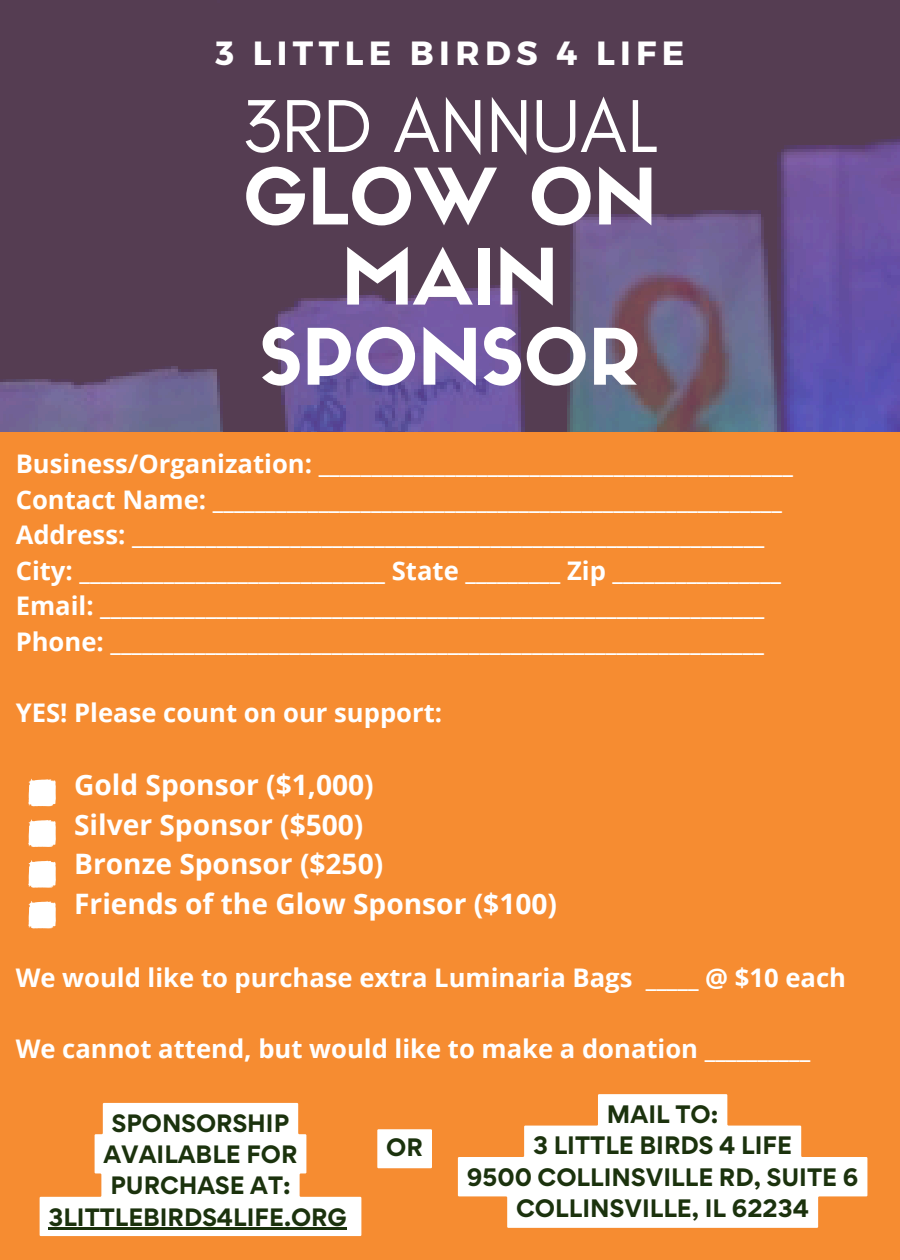
<style>
.page{position:relative;width:900px;height:1260px;background:#fff}
.page>*{position:absolute;margin:0;border:0;box-sizing:border-box;transform-origin:0 0}
.t1{font:76.25px/72.5px "Glacial Indifference";color:#fff}
.t2{font:76.25px/80px "Sifonn Basic";color:#fff;text-align:center}
.t3{font:700 33.5px "Montserrat";letter-spacing:.16em;color:#fff}
.t4{font:700 28.25px/39.5px "Open Sans";color:#fff}
.t5{font:700 25.75px/35.5px "Open Sans";color:#fff}
.t6{font:700 22.5px/31.2px "Gordita";color:#1b320d;text-align:center}
.s1{font-family:"Sifonn Basic"}
</style>
<div class="page">
<img style="left:0;top:0;width:900px;height:432px">
<div style="left:0;top:432px;width:900px;height:828px;background:#f68c31"></div>
<svg style="left:28px;top:901px;width:28px;height:28px"></svg>
<svg style="left:28px;top:779px;width:28px;height:27px"></svg>
<svg style="left:28px;top:819px;width:28px;height:28px"></svg>
<svg style="left:28px;top:860px;width:28px;height:28px"></svg>
<svg style="left:40px;top:1103px;width:321px;height:133px"></svg>
<hr style="left:49px;top:1228px;width:298px;height:2px;background:#1b320d">
<div style="left:377px;top:1129px;width:55px;height:39px;background:#fff"></div>
<svg style="left:458px;top:1094px;width:409px;height:134px;fill:#fff"></svg>
<h1 class="t3" style="left:216px;top:31px;width:470px">3 LITTLE BIRDS 4 LIFE</h1>
<h2 class="t1" style="left:242px;top:89px;width:418px">3RD ANNUAL<br><span class="s1">GLOW ON</span></h2>
<h2 class="t2" style="left:260px;top:246px;width:382px">MAIN<br>SPONSOR</h2>
<h3 class="t5" style="left:16px;top:445px;width:779px">Business/Organization: _____________________________________________ Contact Name: ______________________________________________________ Address: ____________________________________________________________ City: _____________________________ State _________ Zip ________________ Email: _______________________________________________________________ Phone: ______________________________________________________________</h3>
<h3 class="t5" style="left:16px;top:695px;width:428px">YES! Please count on our support:</h3>
<h3 class="t4" style="left:74px;top:765px;width:484px">Gold Sponsor ($1,000)<br>Silver Sponsor ($500)<br>Bronze Sponsor ($250)<br>Friends of the Glow Sponsor ($100)</h3>
<h3 class="t5" style="left:16px;top:959px;width:832px">We would like to purchase extra Luminaria Bags _____ @ $10 each</h3>
<h3 class="t5" style="left:16px;top:1030px;width:796px">We cannot attend, but would like to make a donation __________</h3>
<p class="t6" style="left:49px;top:1107px;width:300px">SPONSORSHIP<br>AVAILABLE FOR<br>PURCHASE AT:<br>3LITTLEBIRDS4LIFE.ORG</p>
<p class="t6" style="left:386px;top:1132px;width:38px">OR</p>
<p class="t6" style="left:607px;top:1098px;width:113px">MAIL TO:</p>
<p class="t6" style="left:533px;top:1130px;width:261px">3 LITTLE BIRDS 4 LIFE</p>
<p class="t6" style="left:467px;top:1161px;width:393px">9500 COLLINSVILLE RD, SUITE 6</p>
<p class="t6" style="left:516px;top:1193px;width:294px">COLLINSVILLE, IL 62234</p>
</div>
